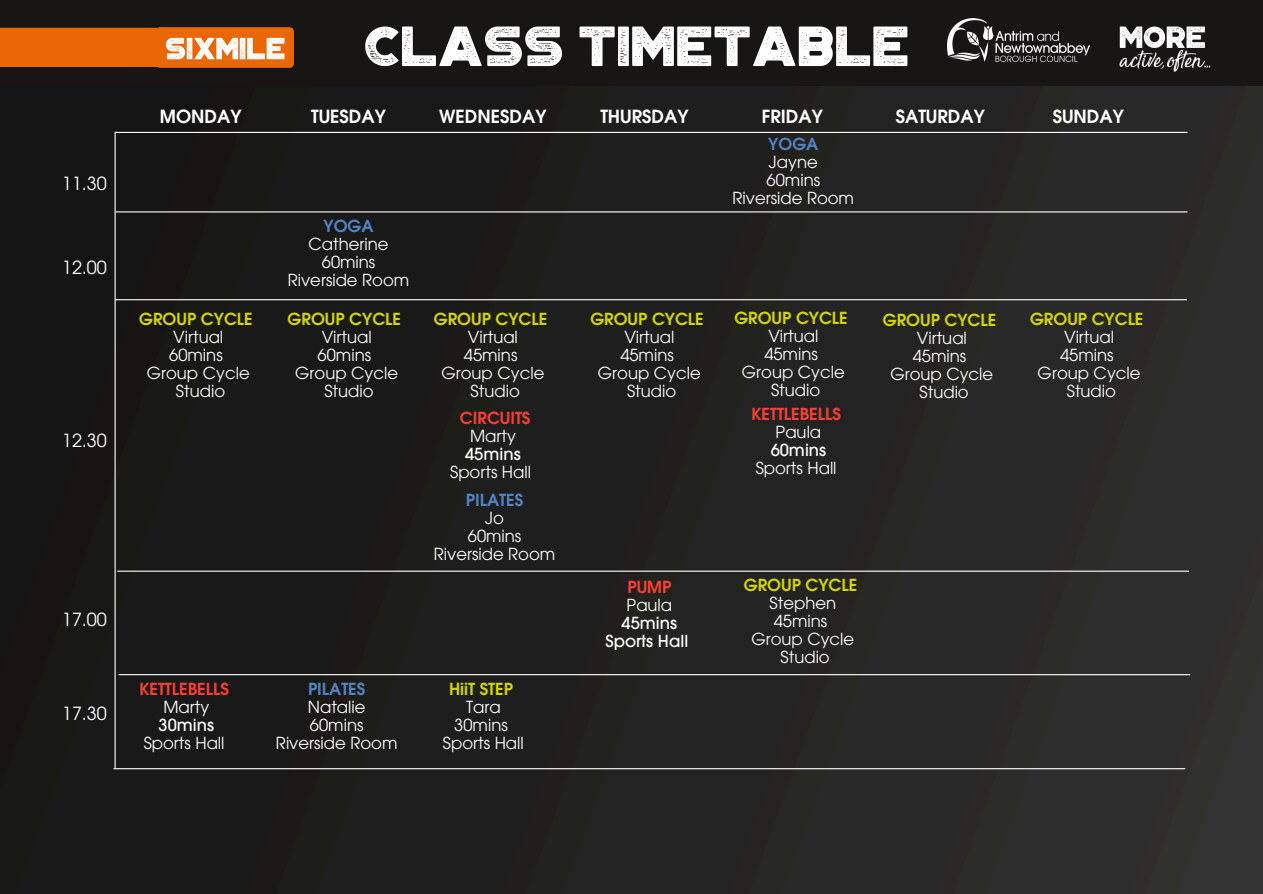
<style>
.page{position:relative;width:1263px;height:894px;background:#fff}
.page>*{position:absolute;margin:0;border:0;box-sizing:border-box;transform-origin:0 0}
.t1{font:57px "Portico Rough";color:#fff}
.t2{font:600 18px "ITC Avant Garde Std";color:#fff}
.t3{font:18px "ITC Avant Garde Std";color:#fff}
.t4{font:16.5px "ITC Avant Garde Std";color:#fff}
.t5{font:600 16.5px "ITC Avant Garde Std";color:#d3d600}
.t6{font:600 16.5px "ITC Avant Garde Std";color:#fd3e34}
.t7{font:500 16.5px "ITC Avant Garde Std";color:#fff}
.t8{font:600 16.5px "ITC Avant Garde Std";color:#5285c4}
</style>
<div class="page">
<img style="left:0;top:84px;width:1263px;height:809px">
<div style="left:0;top:0;width:1262px;height:85px;background:#171615"></div>
<img style="left:1119px;top:26px;width:92px;height:46px">
<img style="left:947px;top:19px;width:142px;height:42px">
<hr style="left:115px;top:132px;width:1px;height:636px;background:#fff">
<hr style="left:116px;top:132px;width:1071px;height:1px;background:#fff">
<hr style="left:116px;top:211px;width:1071px;height:1px;background:#fff">
<hr style="left:115px;top:299px;width:1072px;height:1px;background:#fff">
<hr style="left:117px;top:570px;width:1072px;height:1px;background:#fff">
<hr style="left:118px;top:674px;width:1072px;height:1px;background:#fff">
<hr style="left:113px;top:767px;width:1072px;height:2px;background:#fff">
<div style="left:0;top:28px;width:156px;height:39px;background:#e96706"></div>
<img style="left:156px;top:28px;width:137px;height:39px">
<p class="t3" style="left:62px;top:176px;width:46px">11.30</p>
<p class="t3" style="left:62px;top:260px;width:46px">12.00</p>
<p class="t3" style="left:62px;top:433px;width:46px">12.30</p>
<p class="t3" style="left:62px;top:612px;width:46px">17.00</p>
<p class="t3" style="left:62px;top:706px;width:46px">17.30</p>
<p class="t1" style="left:363px;top:13px;width:547px">CLASS TIMETABLE</p>
<p class="t2" style="left:160px;top:110px;width:83px">MONDAY</p>
<p class="t2" style="left:311px;top:110px;width:76px">TUESDAY</p>
<h2 class="t2" style="left:439px;top:110px;width:109px">WEDNESDAY</h2>
<h2 class="t2" style="left:600px;top:110px;width:90px">THURSDAY</h2>
<h2 class="t2" style="left:762px;top:110px;width:63px">FRIDAY</h2>
<h2 class="t2" style="left:896px;top:110px;width:91px">SATURDAY</h2>
<h2 class="t2" style="left:1053px;top:110px;width:73px">SUNDAY</h2>
<h2 class="t8" style="left:768px;top:138px;width:52px">YOGA</h2>
<h2 class="t4" style="left:769px;top:156px;width:50px">Jayne</h2>
<p class="t4" style="left:767px;top:174px;width:55px">60mins</p>
<p class="t4" style="left:733px;top:192px;width:123px">Riverside Room</p>
<p class="t8" style="left:324px;top:219px;width:52px">YOGA</p>
<p class="t4" style="left:309px;top:237px;width:82px">Catherine</p>
<p class="t4" style="left:322px;top:255px;width:55px">60mins</p>
<p class="t4" style="left:288px;top:273px;width:123px">Riverside Room</p>
<p class="t5" style="left:139px;top:313px;width:115px">GROUP CYCLE</p>
<p class="t4" style="left:173px;top:331px;width:52px">Virtual</p>
<p class="t4" style="left:169px;top:349px;width:55px">60mins</p>
<p class="t4" style="left:147px;top:367px;width:104px">Group Cycle</p>
<p class="t4" style="left:176px;top:385px;width:51px">Studio</p>
<p class="t5" style="left:734px;top:311px;width:115px">GROUP CYCLE</p>
<p class="t4" style="left:768px;top:329px;width:52px">Virtual</p>
<p class="t4" style="left:764px;top:347px;width:55px">45mins</p>
<p class="t4" style="left:742px;top:365px;width:104px">Group Cycle</p>
<p class="t4" style="left:771px;top:383px;width:51px">Studio</p>
<p class="t5" style="left:288px;top:313px;width:115px">GROUP CYCLE</p>
<p class="t4" style="left:322px;top:331px;width:52px">Virtual</p>
<p class="t4" style="left:318px;top:349px;width:55px">60mins</p>
<p class="t4" style="left:295px;top:367px;width:104px">Group Cycle</p>
<p class="t4" style="left:324px;top:385px;width:51px">Studio</p>
<p class="t5" style="left:434px;top:313px;width:115px">GROUP CYCLE</p>
<p class="t4" style="left:468px;top:331px;width:52px">Virtual</p>
<p class="t4" style="left:464px;top:349px;width:55px">45mins</p>
<p class="t4" style="left:441px;top:367px;width:104px">Group Cycle</p>
<p class="t4" style="left:471px;top:385px;width:51px">Studio</p>
<p class="t6" style="left:460px;top:411px;width:72px">CIRCUITS</p>
<p class="t4" style="left:470px;top:429px;width:47px">Marty</p>
<p class="t7" style="left:465px;top:447px;width:57px">45mins</p>
<p class="t4" style="left:450px;top:465px;width:82px">Sports Hall</p>
<p class="t8" style="left:466px;top:493px;width:59px">PILATES</p>
<p class="t4" style="left:485px;top:511px;width:20px">Jo</p>
<p class="t4" style="left:468px;top:529px;width:55px">60mins</p>
<p class="t4" style="left:434px;top:547px;width:123px">Riverside Room</p>
<p class="t5" style="left:590px;top:313px;width:115px">GROUP CYCLE</p>
<p class="t4" style="left:624px;top:331px;width:52px">Virtual</p>
<p class="t4" style="left:620px;top:349px;width:55px">45mins</p>
<p class="t4" style="left:598px;top:367px;width:104px">Group Cycle</p>
<p class="t4" style="left:627px;top:385px;width:51px">Studio</p>
<p class="t5" style="left:1030px;top:313px;width:115px">GROUP CYCLE</p>
<p class="t4" style="left:1064px;top:331px;width:52px">Virtual</p>
<p class="t4" style="left:1060px;top:349px;width:55px">45mins</p>
<p class="t4" style="left:1038px;top:367px;width:104px">Group Cycle</p>
<p class="t4" style="left:1067px;top:385px;width:51px">Studio</p>
<p class="t5" style="left:883px;top:314px;width:115px">GROUP CYCLE</p>
<p class="t4" style="left:917px;top:332px;width:52px">Virtual</p>
<p class="t4" style="left:913px;top:350px;width:55px">45mins</p>
<p class="t4" style="left:890px;top:368px;width:104px">Group Cycle</p>
<p class="t4" style="left:919px;top:386px;width:51px">Studio</p>
<p class="t6" style="left:751px;top:407px;width:91px">KETTLEBELLS</p>
<p class="t4" style="left:776px;top:425px;width:47px">Paula</p>
<p class="t7" style="left:771px;top:443px;width:57px">60mins</p>
<p class="t4" style="left:756px;top:461px;width:82px">Sports Hall</p>
<p class="t6" style="left:139px;top:682px;width:91px">KETTLEBELLS</p>
<p class="t4" style="left:163px;top:700px;width:47px">Marty</p>
<p class="t7" style="left:159px;top:718px;width:57px">30mins</p>
<p class="t4" style="left:144px;top:736px;width:82px">Sports Hall</p>
<p class="t8" style="left:308px;top:682px;width:59px">PILATES</p>
<p class="t4" style="left:308px;top:700px;width:59px">Natalie</p>
<p class="t4" style="left:310px;top:718px;width:55px">60mins</p>
<p class="t4" style="left:276px;top:736px;width:123px">Riverside Room</p>
<p class="t5" style="left:449px;top:682px;width:65px">HiiT STEP</p>
<p class="t4" style="left:466px;top:700px;width:36px">Tara</p>
<p class="t4" style="left:454px;top:718px;width:55px">30mins</p>
<p class="t4" style="left:443px;top:736px;width:82px">Sports Hall</p>
<p class="t6" style="left:627px;top:580px;width:45px">PUMP</p>
<p class="t4" style="left:627px;top:598px;width:47px">Paula</p>
<p class="t7" style="left:622px;top:616px;width:57px">45mins</p>
<p class="t7" style="left:606px;top:634px;width:84px">Sports Hall</p>
<p class="t5" style="left:744px;top:579px;width:115px">GROUP CYCLE</p>
<p class="t4" style="left:770px;top:597px;width:68px">Stephen</p>
<p class="t4" style="left:774px;top:615px;width:55px">45mins</p>
<p class="t4" style="left:751px;top:633px;width:104px">Group Cycle</p>
<p class="t4" style="left:780px;top:651px;width:51px">Studio</p>
</div>
